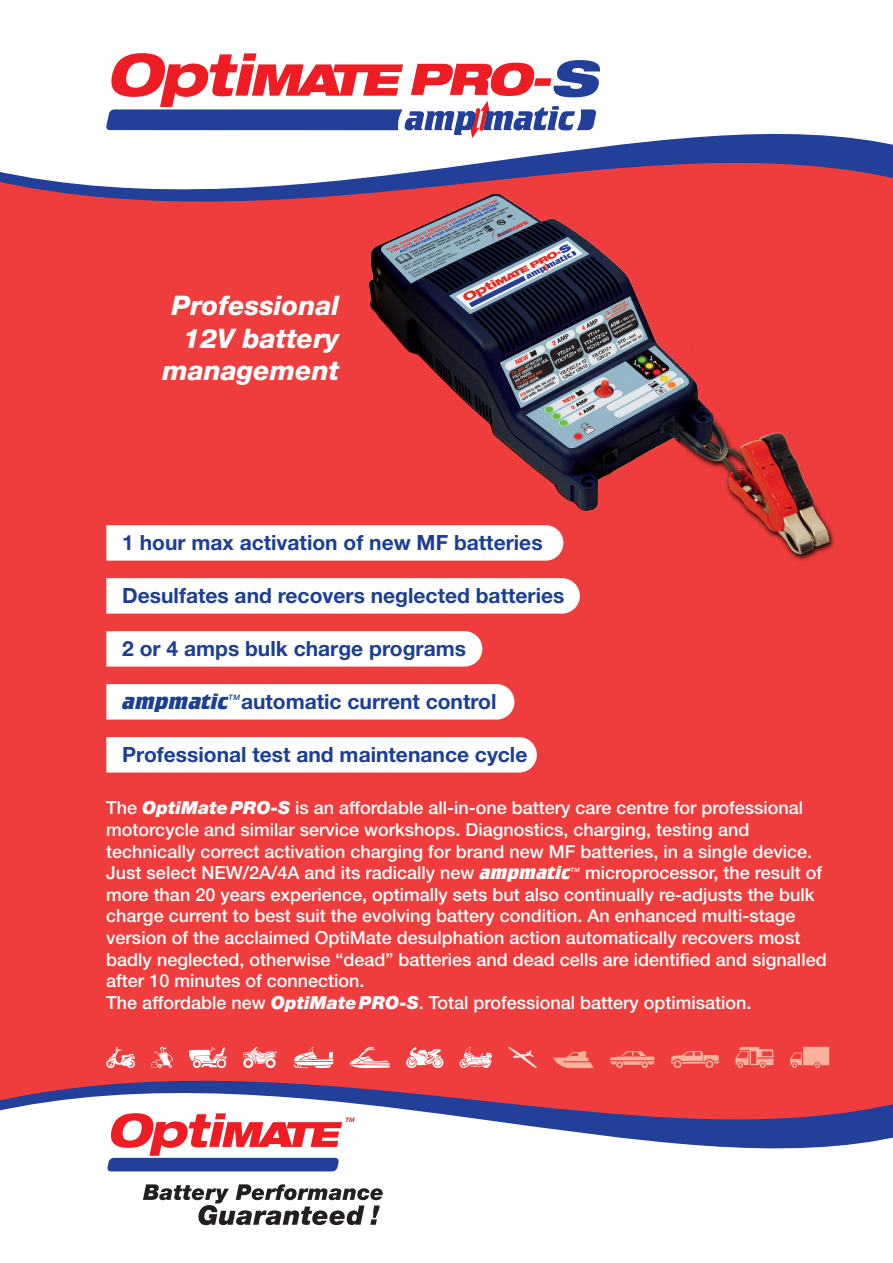
<style>
.page{position:relative;width:893px;height:1263px;background:#fff}
.page>*{position:absolute;margin:0;border:0;box-sizing:border-box;transform-origin:0 0}
.slogan{font:italic 800 27px/32.4px "Helvetica Neue LT Pro";color:#fff;text-align:right}
.KSPs{font:700 21px "Helvetica Neue LT Pro";color:#1b3f94}
.KSPs-2{font:italic 700 21px "AT Crillee";color:#1b3f94}
.Marketing_Pitch{font:500 18px/21.6px "Helvetica Neue LT Pro";color:#fff}
.KSPs-3{font:italic 500 7.5px "Helvetica Neue LT Pro";color:#1b3f94}
.Marketing_Pitch-2{font:italic 500 6px "Helvetica Neue LT Pro";color:#fff}
.s1{font-weight:900;font-style:italic}
.s2{font-family:"AT Crillee";font-weight:700;font-style:italic}
</style>
<div class="page">
<div style="left:0;top:253px;width:893px;height:777px;background:#ee3d3c"></div>
<svg style="left:143px;top:1193px;width:240px;height:32px"></svg>
<svg style="left:0;top:133px;width:893px;height:120px"></svg>
<svg style="left:0;top:1030px;width:893px;height:163px"></svg>
<svg style="left:106px;top:53px;width:494px;height:85px"></svg>
<svg style="left:106px;top:525px;width:251px;height:36px"></svg>
<svg style="left:106px;top:578px;width:474px;height:36px"></svg>
<svg style="left:106px;top:631px;width:376px;height:35px"></svg>
<svg style="left:106px;top:684px;width:408px;height:35px"></svg>
<svg style="left:106px;top:737px;width:431px;height:35px"></svg>
<img style="left:357px;top:141px;width:487px;height:437px">
<svg style="left:293px;top:1047px;width:40px;height:21px"></svg>
<svg style="left:460px;top:1047px;width:32px;height:21px"></svg>
<svg style="left:406px;top:1047px;width:37px;height:21px"></svg>
<svg style="left:553px;top:1051px;width:41px;height:17px"></svg>
<svg style="left:610px;top:1051px;width:45px;height:17px"></svg>
<svg style="left:508px;top:1047px;width:29px;height:21px"></svg>
<svg style="left:151px;top:1047px;width:22px;height:21px"></svg>
<svg style="left:349px;top:1047px;width:41px;height:21px"></svg>
<svg style="left:189px;top:1047px;width:38px;height:21px"></svg>
<svg style="left:735px;top:1047px;width:39px;height:21px"></svg>
<svg style="left:671px;top:1051px;width:48px;height:17px"></svg>
<svg style="left:790px;top:1047px;width:39px;height:21px"></svg>
<svg style="left:243px;top:1047px;width:34px;height:21px"></svg>
<svg style="left:106px;top:1046px;width:29px;height:22px"></svg>
<p class="slogan" style="left:162px;top:290px;width:179px">Professional<br>12V battery management</p>
<p class="KSPs" style="left:122px;top:529px;width:422px">1 hour max activation of new MF batteries</p>
<p class="KSPs" style="left:122px;top:582px;width:444px">Desulfates and recovers neglected batteries</p>
<p class="KSPs" style="left:122px;top:635px;width:345px">2 or 4 amps bulk charge programs</p>
<p class="KSPs-2" style="left:122px;top:687px;width:108px">ampmatic</p>
<p class="KSPs-3" style="left:228px;top:693px;width:13px">TM</p>
<p class="KSPs" style="left:241px;top:688px;width:257px">automatic current control</p>
<p class="KSPs" style="left:122px;top:741px;width:407px">Professional test and maintenance cycle</p>
<p class="Marketing_Pitch" style="left:106px;top:797px;width:707px">The <span class="s1">OptiMatePRO-S</span> is an affordable all-in-one battery care centre for professional motorcycle and similar service workshops. Diagnostics, charging, testing and technically correct activation charging for brand new MF batteries, in a single device.<br>Just select NEW/2A/4A and its radically new <span class="s2">ampmatic</span></p>
<p class="Marketing_Pitch" style="left:106px;top:862px;width:722px;text-indent:479px">microprocessor, the result of more than 20 years experience, optimally sets but also continually re-adjusts the bulk charge current to best suit the evolving battery condition. An enhanced multi-stage version of the acclaimed OptiMate desulphation action automatically recovers most badly neglected, otherwise “dead” batteries and dead cells are identified and signalled after 10 minutes of connection.</p>
<p class="Marketing_Pitch" style="left:106px;top:991px;width:647px">The affordable new <span class="s1">OptiMatePRO-S</span>. Total professional battery optimisation.</p>
<p class="Marketing_Pitch-2" style="left:570px;top:866px;width:11px">TM</p>
</div>
